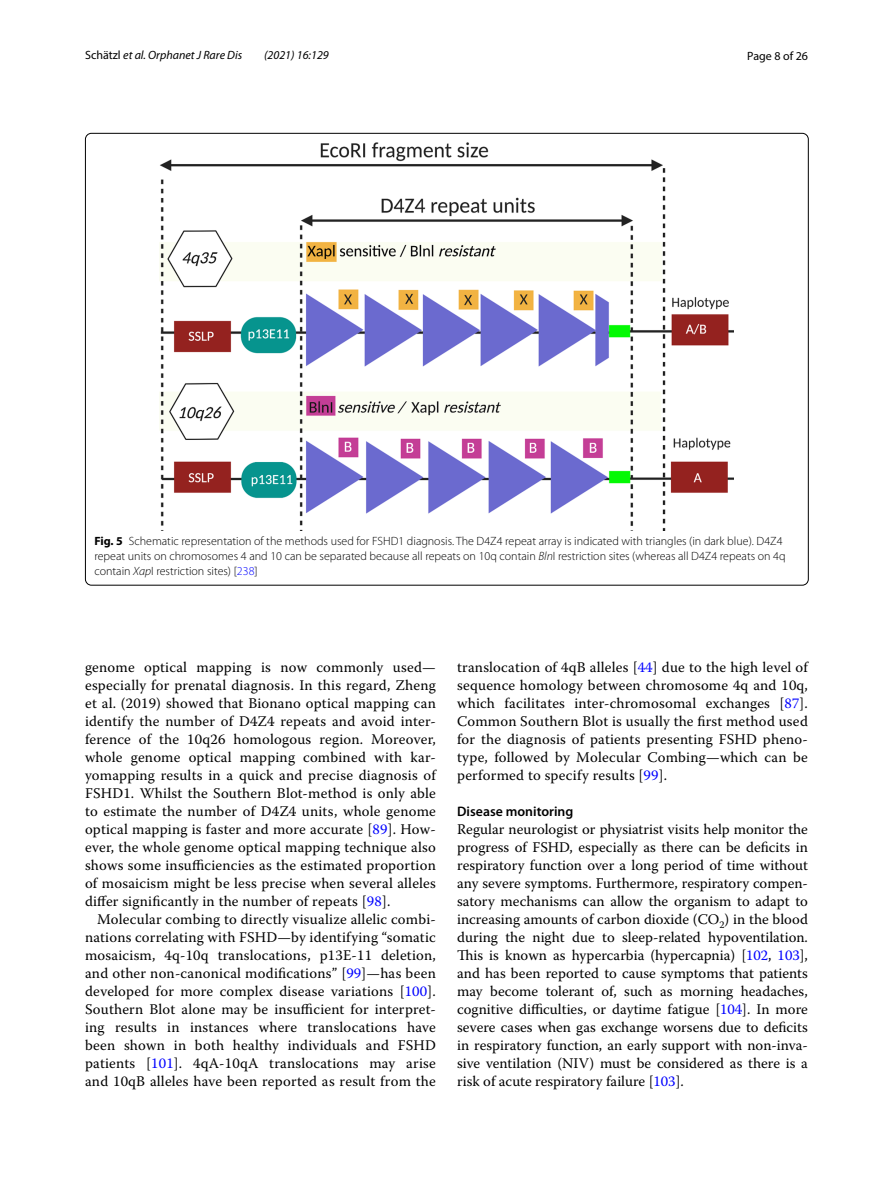
<style>
.page{position:relative;width:893px;height:1187px;background:#fff}
.page>*{position:absolute;margin:0;border:0;box-sizing:border-box;transform-origin:0 0}
.t1{font:14.7px/18px "Warnock Pro";letter-spacing:.015em;color:#000;text-align:justify}
.t2{font:600 13.8px "Myriad Pro";color:#000}
.t3{font:300 12px/15px "Myriad Pro";color:#000}
.t4{font:italic 12px "Myriad Pro";color:#000}
.t5{font:12px "Myriad Pro";color:#000}
.s1{font-style:normal}
.s2{font-weight:700}
.s3{font-style:italic}
.s4{color:#00f}
</style>
<div class="page">
<img style="left:160px;top:142px;width:574px;height:388px">
<p class="t4" style="left:85px;top:48px;width:159px"><span class="s1">Schätzl</span> et al. Orphanet J Rare Dis</p>
<p class="t4" style="left:264px;top:48px;width:66px">(2021) 16:129</p>
<p class="t5" style="left:747px;top:48px;width:62px">Page 8 of 26</p>
<p class="t3" style="left:94px;top:534px;width:693px"><span class="s2">Fig. 5</span> Schematic representation of the methods used for FSHD1 diagnosis. The D4Z4 repeat array is indicated with triangles (in dark blue). D4Z4 repeat units on chromosomes 4 and 10 can be separated because all repeats on 10q contain <span class="s3">Bln</span>I restriction sites (whereas all D4Z4 repeats on 4q contain <span class="s3">Xap</span>I restriction sites) [<span class="s4">238</span>]</p>
<p class="t1" style="left:85px;top:658px;width:352px">genome optical mapping is now commonly used— especially for prenatal diagnosis. In this regard, Zheng et al. (2019) showed that Bionano optical mapping can identify the number of D4Z4 repeats and avoid inter&shy;ference of the 10q26 homologous region. Moreover, whole genome optical mapping combined with kar&shy;yomapping results in a quick and precise diagnosis of FSHD1. Whilst the Southern Blot-method is only able to estimate the number of D4Z4 units, whole genome optical mapping is faster and more accurate [<span class="s4">89</span>]. How&shy;ever, the whole genome optical mapping technique also shows some insufficiencies as the estimated proportion of mosaicism might be less precise when several alleles differ significantly in the number of repeats [<span class="s4">98</span>].</p>
<p class="t1" style="left:85px;top:910px;width:352px;text-indent:12px">Molecular combing to directly visualize allelic combi&shy;nations correlating with FSHD—by identifying “somatic mosaicism, 4q-10q translocations, p13E-11 deletion, and other non-canonical modifications” [<span class="s4">99</span>]—has been developed for more complex disease variations [<span class="s4">100</span>].<br>Southern Blot alone may be insufficient for interpret&shy;ing results in instances where translocations have been shown in both healthy individuals and FSHD patients [<span class="s4">101</span>]. 4qA-10qA translocations may arise and 10qB alleles have been reported as result from the</p>
<p class="t1" style="left:457px;top:658px;width:352px">translocation of 4qB alleles [<span class="s4">44</span>] due to the high level of sequence homology between chromosome 4q and 10q, which facilitates inter-chromosomal exchanges [<span class="s4">87</span>].<br>Common Southern Blot is usually the first method used for the diagnosis of patients presenting FSHD pheno&shy;type, followed by Molecular Combing—which can be performed to specify results [<span class="s4">99</span>].</p>
<p class="t2" style="left:457px;top:802px;width:118px">Disease monitoring</p>
<p class="t1" style="left:457px;top:820px;width:352px">Regular neurologist or physiatrist visits help monitor the progress of FSHD, especially as there can be deficits in respiratory function over a long period of time without any severe symptoms. Furthermore, respiratory compen&shy;satory mechanisms can allow the organism to adapt to increasing amounts of carbon dioxide (CO<sub>2</sub>) in the blood during the night due to sleep-related hypoventilation.<br>This is known as hypercarbia (hypercapnia) [<span class="s4">102</span>, <span class="s4">103</span>], and has been reported to cause symptoms that patients may become tolerant of, such as morning headaches, cognitive difficulties, or daytime fatigue [<span class="s4">104</span>]. In more severe cases when gas exchange worsens due to deficits in respiratory function, an early support with non-inva&shy;sive ventilation (NIV) must be considered as there is a risk of acute respiratory failure [<span class="s4">103</span>].</p>
</div>
